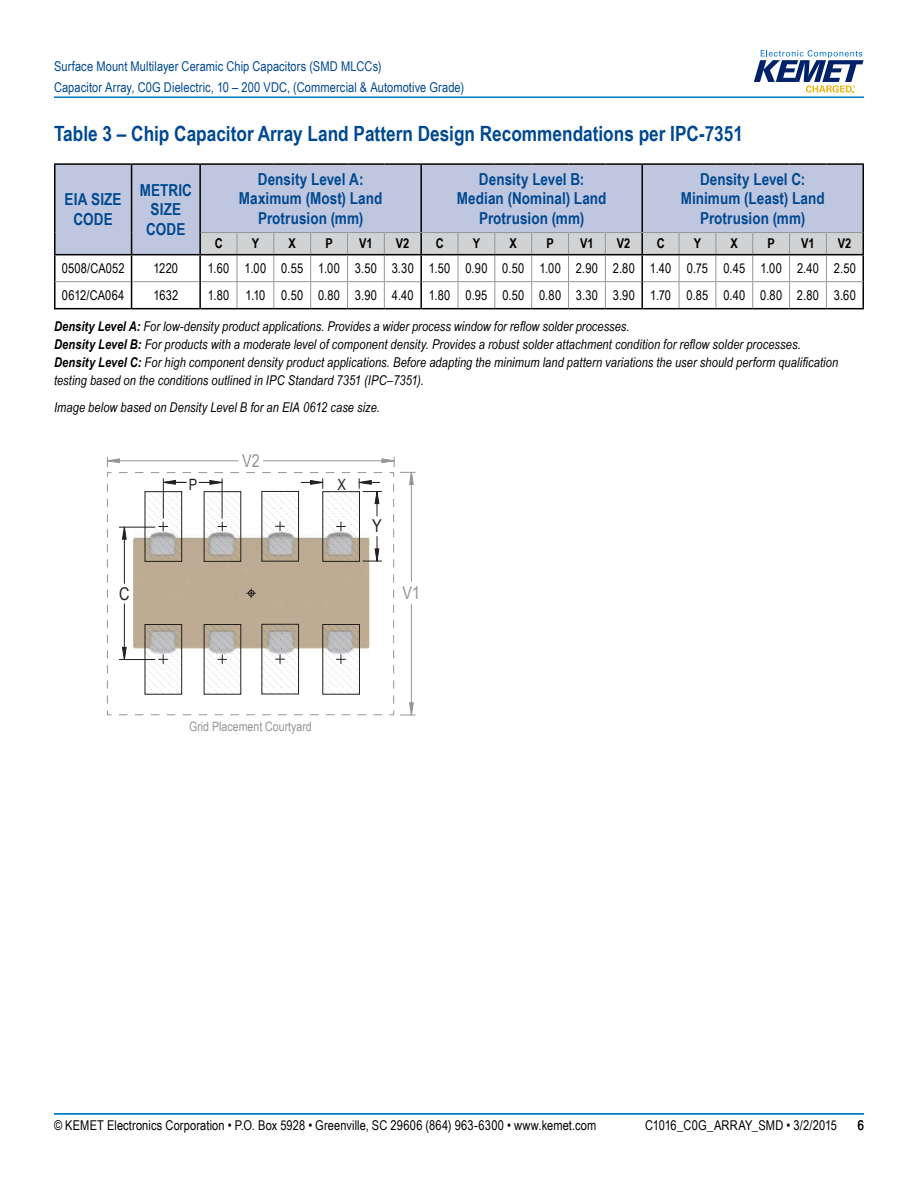
<style>
.page{position:relative;width:918px;height:1188px;background:#fff}
.page>*{position:absolute;margin:0;border:0;box-sizing:border-box;transform-origin:0 0}
.t1{font:700 21px "Arial Narrow";color:#004990}
.t2{font:17.7px "Arial Narrow";color:#939597}
.t3{font:17.7px "Arial Narrow";color:#231f1f}
.t4{font:700 16.5px/19.8px "Arial Narrow";letter-spacing:.005em;color:#004990;text-align:center}
.t5{font:15.6px "Arial Narrow";color:#231f1f}
.t6{font:italic 13.5px/18px "Arial Narrow";letter-spacing:.005em;color:#000}
.t7{font:13.5px "Arial Narrow";letter-spacing:.015em;color:#000}
.t8{font:13.5px/21px "Arial Narrow";letter-spacing:.01em;color:#004990}
.t9{font:700 13.5px "Arial Narrow";color:#000}
.t10{font:12.9px "Arial Narrow";color:#939597}
.s1{font-weight:700}
</style>
<div class="page">
<hr style="left:54px;top:1113px;width:810px;height:2px;background:#007cc2">
<hr style="left:54px;top:96px;width:810px;height:2px;background:#007cc2">
<svg style="left:754px;top:50px;width:110px;height:43px"></svg>
<div style="left:56px;top:165px;width:807px;height:89px;background:#bfc6df"></div>
<hr style="left:54px;top:255px;width:2px;height:27px;background:#000">
<hr style="left:54px;top:282px;width:2px;height:26px;background:#000">
<hr style="left:54px;top:308px;width:78px;height:1px;background:#000">
<hr style="left:56px;top:281px;width:75px;height:1px;background:#939597">
<hr style="left:132px;top:281px;width:67px;height:1px;background:#939597">
<hr style="left:420px;top:165px;width:2px;height:67px;background:#000">
<hr style="left:641px;top:165px;width:2px;height:67px;background:#000">
<hr style="left:131px;top:165px;width:1px;height:68px;background:#000">
<hr style="left:199px;top:165px;width:2px;height:68px;background:#000">
<hr style="left:199px;top:233px;width:2px;height:21px;background:#000">
<hr style="left:199px;top:255px;width:2px;height:27px;background:#000">
<svg style="left:131px;top:233px;width:1px;height:75px"></svg>
<hr style="left:199px;top:282px;width:2px;height:26px;background:#000">
<hr style="left:132px;top:308px;width:68px;height:1px;background:#000">
<hr style="left:201px;top:232px;width:36px;height:1px;background:#939597">
<hr style="left:237px;top:232px;width:37px;height:1px;background:#939597">
<hr style="left:274px;top:232px;width:37px;height:1px;background:#939597">
<hr style="left:311px;top:232px;width:37px;height:1px;background:#939597">
<hr style="left:348px;top:232px;width:36px;height:1px;background:#939597">
<hr style="left:384px;top:232px;width:37px;height:1px;background:#939597">
<hr style="left:421px;top:232px;width:37px;height:1px;background:#939597">
<hr style="left:458px;top:232px;width:37px;height:1px;background:#939597">
<hr style="left:495px;top:232px;width:37px;height:1px;background:#939597">
<hr style="left:532px;top:232px;width:37px;height:1px;background:#939597">
<hr style="left:569px;top:232px;width:36px;height:1px;background:#939597">
<hr style="left:605px;top:232px;width:37px;height:1px;background:#939597">
<hr style="left:642px;top:232px;width:37px;height:1px;background:#939597">
<hr style="left:679px;top:232px;width:37px;height:1px;background:#939597">
<hr style="left:716px;top:232px;width:37px;height:1px;background:#939597">
<hr style="left:753px;top:232px;width:37px;height:1px;background:#939597">
<hr style="left:790px;top:232px;width:36px;height:1px;background:#939597">
<hr style="left:826px;top:232px;width:37px;height:1px;background:#939597">
<hr style="left:54px;top:163px;width:78px;height:2px;background:#000">
<hr style="left:54px;top:165px;width:2px;height:68px;background:#000">
<hr style="left:132px;top:163px;width:68px;height:2px;background:#000">
<hr style="left:54px;top:233px;width:2px;height:21px;background:#000">
<hr style="left:54px;top:254px;width:78px;height:1px;background:#000">
<hr style="left:132px;top:254px;width:68px;height:1px;background:#000">
<hr style="left:200px;top:163px;width:37px;height:2px;background:#000">
<hr style="left:237px;top:163px;width:37px;height:2px;background:#000">
<hr style="left:274px;top:163px;width:37px;height:2px;background:#000">
<hr style="left:311px;top:163px;width:37px;height:2px;background:#000">
<hr style="left:348px;top:163px;width:36px;height:2px;background:#000">
<hr style="left:384px;top:163px;width:37px;height:2px;background:#000">
<hr style="left:421px;top:163px;width:37px;height:2px;background:#000">
<hr style="left:458px;top:163px;width:37px;height:2px;background:#000">
<hr style="left:495px;top:163px;width:37px;height:2px;background:#000">
<hr style="left:532px;top:163px;width:37px;height:2px;background:#000">
<hr style="left:569px;top:163px;width:36px;height:2px;background:#000">
<hr style="left:605px;top:163px;width:37px;height:2px;background:#000">
<hr style="left:642px;top:163px;width:37px;height:2px;background:#000">
<hr style="left:679px;top:163px;width:37px;height:2px;background:#000">
<hr style="left:716px;top:163px;width:37px;height:2px;background:#000">
<hr style="left:753px;top:163px;width:37px;height:2px;background:#000">
<hr style="left:790px;top:163px;width:36px;height:2px;background:#000">
<hr style="left:826px;top:163px;width:38px;height:2px;background:#000">
<hr style="left:863px;top:165px;width:1px;height:68px;background:#000">
<svg style="left:200px;top:233px;width:664px;height:76px"></svg>
<hr style="left:200px;top:254px;width:37px;height:1px;background:#000">
<hr style="left:237px;top:254px;width:37px;height:1px;background:#000">
<hr style="left:274px;top:254px;width:37px;height:1px;background:#000">
<hr style="left:311px;top:254px;width:37px;height:1px;background:#000">
<hr style="left:348px;top:254px;width:36px;height:1px;background:#000">
<hr style="left:384px;top:254px;width:37px;height:1px;background:#000">
<hr style="left:421px;top:254px;width:37px;height:1px;background:#000">
<hr style="left:458px;top:254px;width:37px;height:1px;background:#000">
<hr style="left:495px;top:254px;width:37px;height:1px;background:#000">
<hr style="left:532px;top:254px;width:37px;height:1px;background:#000">
<hr style="left:569px;top:254px;width:36px;height:1px;background:#000">
<hr style="left:605px;top:254px;width:37px;height:1px;background:#000">
<hr style="left:642px;top:254px;width:37px;height:1px;background:#000">
<hr style="left:679px;top:254px;width:37px;height:1px;background:#000">
<hr style="left:716px;top:254px;width:37px;height:1px;background:#000">
<hr style="left:753px;top:254px;width:37px;height:1px;background:#000">
<hr style="left:790px;top:254px;width:36px;height:1px;background:#000">
<hr style="left:826px;top:254px;width:38px;height:1px;background:#000">
<svg style="left:107px;top:457px;width:308px;height:259px"></svg>
<p class="t8" style="left:54px;top:57px;width:412px">Surface Mount Multilayer Ceramic Chip Capacitors (SMD MLCCs)<br>Capacitor Array, C0G Dielectric, 10 – 200 VDC, (Commercial &amp; Automotive Grade)</p>
<h1 class="t1" style="left:54px;top:118px;width:691px">Table 3 – Chip Capacitor Array Land Pattern Design Recommendations per IPC-7351</h1>
<p class="t4" style="left:65px;top:191px;width:59px">EIA SIZE<br>CODE</p>
<p class="t4" style="left:140px;top:181px;width:54px">METRIC<br>SIZE<br>CODE</p>
<p class="t4" style="left:239px;top:168px;width:145px">Density Level A:<br>Maximum (Most) Land<br>Protrusion (mm)</p>
<p class="t4" style="left:457px;top:168px;width:151px">Density Level B:<br>Median (Nominal) Land<br>Protrusion (mm)</p>
<p class="t4" style="left:681px;top:168px;width:145px">Density Level C:<br>Minimum (Least) Land<br>Protrusion (mm)</p>
<p class="t9" style="left:215px;top:239px;width:9px">C</p>
<p class="t9" style="left:252px;top:239px;width:9px">Y</p>
<p class="t9" style="left:289px;top:233px;width:9px">X</p>
<p class="t9" style="left:325px;top:239px;width:9px">P</p>
<p class="t9" style="left:359px;top:239px;width:15px">V1</p>
<p class="t9" style="left:396px;top:239px;width:15px">V2</p>
<p class="t9" style="left:436px;top:239px;width:9px">C</p>
<p class="t9" style="left:473px;top:239px;width:9px">Y</p>
<p class="t9" style="left:510px;top:233px;width:9px">X</p>
<p class="t9" style="left:546px;top:239px;width:9px">P</p>
<p class="t9" style="left:580px;top:239px;width:15px">V1</p>
<p class="t9" style="left:617px;top:239px;width:15px">V2</p>
<p class="t9" style="left:657px;top:239px;width:9px">C</p>
<p class="t9" style="left:694px;top:239px;width:9px">Y</p>
<p class="t9" style="left:731px;top:233px;width:9px">X</p>
<p class="t9" style="left:767px;top:239px;width:9px">P</p>
<p class="t9" style="left:801px;top:239px;width:15px">V1</p>
<p class="t9" style="left:838px;top:239px;width:15px">V2</p>
<p class="t7" style="left:62px;top:263px;width:64px">0508/CA052</p>
<p class="t7" style="left:154px;top:263px;width:26px">1220</p>
<p class="t7" style="left:208px;top:263px;width:650px">1.60 1.00 0.55 1.00 3.50 3.30 1.50 0.90 0.50 1.00 2.90 2.80 1.40 0.75 0.45 1.00 2.40 2.50</p>
<p class="t7" style="left:62px;top:290px;width:64px">0612/CA064</p>
<p class="t7" style="left:154px;top:290px;width:26px">1632</p>
<p class="t7" style="left:208px;top:290px;width:650px">1.80 1.10 0.50 0.80 3.90 4.40 1.80 0.95 0.50 0.80 3.30 3.90 1.70 0.85 0.40 0.80 2.80 3.60</p>
<p class="t6" style="left:54px;top:317px;width:786px"><span class="s1">Density Level A:</span> For low-density product applications. Provides a wider process window for re昀氀ow solder processes.<br><span class="s1">Density Level B:</span> For products with a moderate level of component density. Provides a robust solder attachment condition for re昀氀ow solder processes.<br><span class="s1">Density Level C:</span> For high component density product applications. Before adapting the minimum land pattern variations the user should perform quali昀椀cation testing based on the conditions outlined in IPC Standard 7351 (IPC–7351).</p>
<p class="t6" style="left:54px;top:398px;width:327px">Image below based on Density Level B for an EIA 0612 case size.</p>
<h2 class="t3" style="left:119px;top:587px;width:12px">C</h2>
<p class="t5" style="left:189px;top:478px;width:10px">P</p>
<h2 class="t2" style="left:242px;top:454px;width:19px">V2</h2>
<p class="t5" style="left:338px;top:478px;width:10px">X</p>
<h2 class="t3" style="left:372px;top:520px;width:11px">Y</h2>
<h2 class="t2" style="left:403px;top:586px;width:19px">V1</h2>
<p class="t10" style="left:189px;top:722px;width:124px">Grid Placement Courtyard</p>
<p class="t7" style="left:54px;top:1120px;width:544px">© KEMET Electronics Corporation • P.O. Box 5928 • Greenville, SC 29606 (864) 963-6300 • www.kemet.com</p>
<p class="t7" style="left:645px;top:1120px;width:194px">C1016_C0G_ARRAY_SMD • 3/2/2015</p>
<p class="t7" style="left:858px;top:1120px;width:8px">6</p>
</div>
